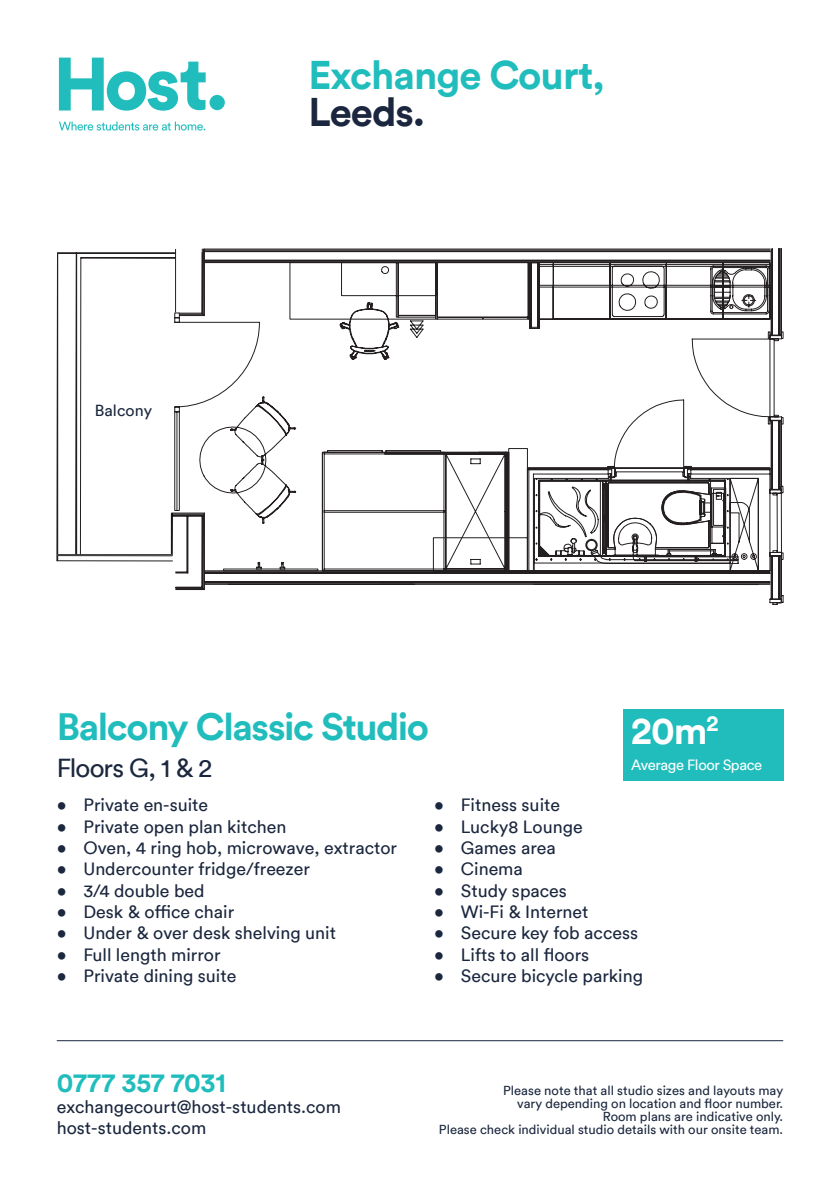
<style>
.page{position:relative;width:840px;height:1191px;background:#fff}
.page>*{position:absolute;margin:0;border:0;box-sizing:border-box;transform-origin:0 0}
.t1{font:700 40px "Circular TT";letter-spacing:-.025em;color:#21bdbd}
.t2{font:700 40px "Circular TT";letter-spacing:-.025em;color:#1b273e}
.Host_Cover_Title{font:700 38px "Circular TT";letter-spacing:-.04em;color:#21bdbd}
.Host_Cover_Title-2{font:700 38px "Circular TT";color:#fff}
.t3{font:700 26.6px "Circular TT";color:#21bdbd}
.Host_Cover_Title-3{font:26px "Circular TT";letter-spacing:-.035em;color:#1b273e}
.t4{font:17.8px/21.4px "Circular TT";color:#1b273e}
.t5{font:16px "Circular TT";color:#1b273e}
.Host_Cover_Title-4{font:14.8px "Circular TT";letter-spacing:-.025em;color:#fff}
.t6{font:13px/13px "Circular TT";color:#1b273e;text-align:right}
</style>
<div class="page">
<svg style="left:57px;top:249px;width:725px;height:355px"></svg>
<hr style="left:172px;top:513px;width:1px;height:43px;background:#000001">
<hr style="left:171px;top:513px;width:1px;height:42px;background:#000001">
<hr style="left:57px;top:560px;width:115px;height:1px;background:#231f20">
<hr style="left:58px;top:555px;width:114px;height:1px;background:#000001">
<hr style="left:57px;top:554px;width:114px;height:1px;background:#000001">
<hr style="left:57px;top:1040px;width:725px;height:1px;background:#1b273e">
<svg style="left:59px;top:58px;width:146px;height:53px"></svg>
<div style="left:209px;top:95px;width:16px;height:15px;background:#21bdbd;border-radius:50%"></div>
<svg style="left:59px;top:122px;width:146px;height:9px"></svg>
<div style="left:622px;top:709px;width:160px;height:71px;background:#21bdbd"></div>
<p class="t5" style="left:95px;top:400px;width:59px">Balcony</p>
<h1 class="t1" style="left:308px;top:49px;width:298px">Exchange Court,</h1>
<h1 class="t2" style="left:308px;top:86px;width:118px">Leeds.</h1>
<p class="Host_Cover_Title" style="left:57px;top:702px;width:373px">Balcony Classic Studio</p>
<p class="Host_Cover_Title-3" style="left:57px;top:752px;width:157px">Floors G, 1 &amp; 2</p>
<p class="Host_Cover_Title-2" style="left:631px;top:706px;width:89px">20m<sup>2</sup></p>
<p class="Host_Cover_Title-4" style="left:631px;top:756px;width:132px">Average Floor Space</p>
<p class="t4" style="left:57px;top:794px;width:153px">• Private en-suite</p>
<p class="t4" style="left:57px;top:815px;width:231px">• Private open plan kitchen</p>
<p class="t4" style="left:57px;top:837px;width:341px">• Oven, 4 ring hob, microwave, extractor</p>
<p class="t4" style="left:57px;top:858px;width:255px">• Undercounter fridge/freezer</p>
<p class="t4" style="left:57px;top:879px;width:149px">• 3/4 double bed</p>
<p class="t4" style="left:57px;top:901px;width:179px">• Desk &amp; office chair</p>
<p class="t4" style="left:57px;top:922px;width:280px">• Under &amp; over desk shelving unit</p>
<p class="t4" style="left:57px;top:943px;width:165px">• Full length mirror</p>
<p class="t4" style="left:57px;top:964px;width:181px">• Private dining suite</p>
<h3 class="t3" style="left:57px;top:1065px;width:171px">0777 357 7031</h3>
<p class="t4" style="left:57px;top:1095px;width:285px">exchangecourt@host-students.com host-students.com</p>
<p class="t4" style="left:434px;top:794px;width:127px">• Fitness suite</p>
<p class="t4" style="left:434px;top:815px;width:150px">• Lucky8 Lounge</p>
<p class="t4" style="left:434px;top:837px;width:123px">• Games area</p>
<p class="t4" style="left:434px;top:858px;width:90px">• Cinema</p>
<p class="t4" style="left:434px;top:879px;width:134px">• Study spaces</p>
<p class="t4" style="left:434px;top:901px;width:156px">• Wi-Fi &amp; Internet</p>
<p class="t4" style="left:434px;top:922px;width:205px">• Secure key fob access</p>
<p class="t4" style="left:434px;top:943px;width:156px">• Lifts to all floors</p>
<p class="t4" style="left:434px;top:964px;width:210px">• Secure bicycle parking</p>
<p class="t6" style="left:438px;top:1084px;width:345px">Please note that all studio sizes and layouts may<br>vary depending on location and floor number.<br>Room plans are indicative only.<br>Please check individual studio details with our onsite team.</p>
</div>
